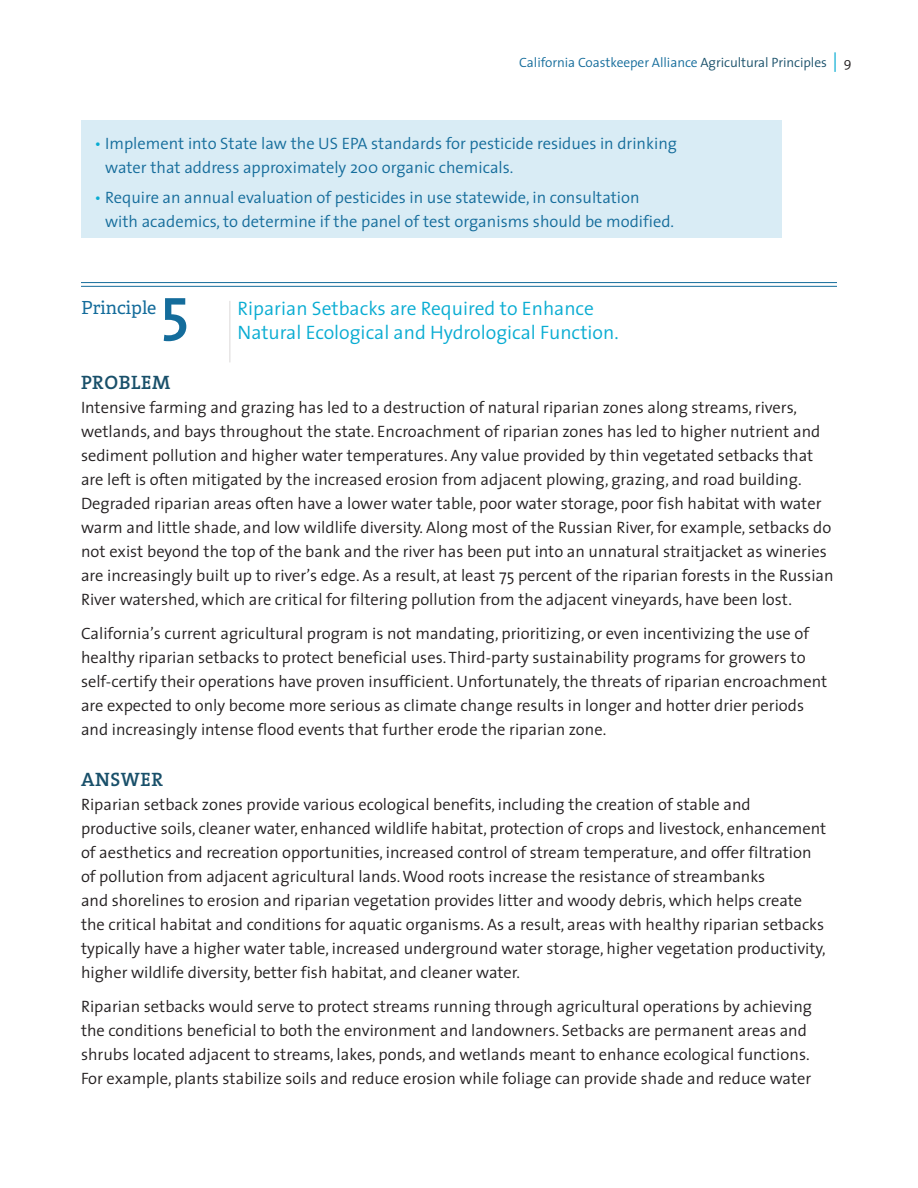
<style>
.page{position:relative;width:918px;height:1188px;background:#fff}
.page>*{position:absolute;margin:0;border:0;box-sizing:border-box;transform-origin:0 0}
.Principle{font:63px "The Serif Semi Bold Caps";color:#146c9b}
.Principle_body{font:300 19.5px/23.2px "The Sans";color:#08acd2}
.Head_C{font:19.5px "The Serif Semi Bold Caps";letter-spacing:.03em;color:#19506a}
.Principle-2{font:18px "Adelle PE";color:#146c9b}
.Body_A{font:300 16.5px/24px "The Sans";color:#231f20}
.Action_bullets{font:300 16.5px/24px "The Sans";color:#146c9b}
.Pagination__recto{font:300 13.5px "The Sans";letter-spacing:-.005em;color:#146c9b}
.s1{color:#19506a}
.s2{font-size:19.5px;color:#08acd2}
.s3{color:#231f20}
.s4{color:#08acd2}
</style>
<div class="page">
<div style="left:81px;top:120px;width:701px;height:118px;background:#d9ecf5"></div>
<hr style="left:81px;top:282px;width:756px;height:1px;background:#146c9b">
<hr style="left:81px;top:286px;width:756px;height:1px;background:#146c9b">
<hr style="left:230px;top:301px;width:1px;height:61px;background:#dbd8d8">
<p class="Pagination__recto" style="left:519px;top:51px;width:334px">California Coastkeeper Alliance <span class="s1">Agricultural Principles</span> <span class="s2">|</span> <span class="s3">9</span></p>
<p class="Action_bullets" style="left:105px;top:131px;width:573px;text-indent:-11px"><span class="s4">•</span> Implement into State law the US EPA standards for pesticide residues in drinking water that address approximately 200 organic chemicals.</p>
<p class="Action_bullets" style="left:105px;top:185px;width:571px;text-indent:-11px"><span class="s4">•</span> Require an annual evaluation of pesticides in use statewide, in consultation with academics, to determine if the panel of test organisms should be modified.</p>
<p class="Principle-2" style="left:81px;top:294px;width:77px">Principle</p>
<p class="Principle" style="left:160px;top:267px;width:31px">5</p>
<p class="Head_C" style="left:81px;top:366px;width:91px">PROBLEM</p>
<p class="Body_A" style="left:81px;top:395px;width:754px">Intensive farming and grazing has led to a destruction of natural riparian zones along streams, rivers, wetlands, and bays throughout the state. Encroachment of riparian zones has led to higher nutrient and sediment pollution and higher water temperatures. Any value provided by thin vegetated setbacks that are left is often mitigated by the increased erosion from adjacent plowing, grazing, and road building.<br>Degraded riparian areas often have a lower water table, poor water storage, poor fish habitat with water warm and little shade, and low wildlife diversity. Along most of the Russian River, for example, setbacks do not exist beyond the top of the bank and the river has been put into an unnatural straitjacket as wineries are increasingly built up to river’s edge. As a result, at least 75 percent of the riparian forests in the Russian River watershed, which are critical for filtering pollution from the adjacent vineyards, have been lost.</p>
<p class="Body_A" style="left:81px;top:621px;width:748px">California’s current agricultural program is not mandating, prioritizing, or even incentivizing the use of healthy riparian setbacks to protect beneficial uses. Third-party sustainability programs for growers to self-certify their operations have proven insufficient. Unfortunately, the threats of riparian encroachment are expected to only become more serious as climate change results in longer and hotter drier periods and increasingly intense flood events that further erode the riparian zone.</p>
<p class="Head_C" style="left:81px;top:763px;width:84px">ANSWER</p>
<p class="Body_A" style="left:81px;top:792px;width:747px">Riparian setback zones provide various ecological benefits, including the creation of stable and productive soils, cleaner water, enhanced wildlife habitat, protection of crops and livestock, enhancement of aesthetics and recreation opportunities, increased control of stream temperature, and offer filtration of pollution from adjacent agricultural lands. Wood roots increase the resistance of streambanks<br>and shorelines to erosion and riparian vegetation provides litter and woody debris, which helps create the critical habitat and conditions for aquatic organisms. As a result, areas with healthy riparian setbacks typically have a higher water table, increased underground water storage, higher vegetation productivity, higher wildlife diversity, better fish habitat, and cleaner water.</p>
<p class="Body_A" style="left:81px;top:994px;width:733px">Riparian setbacks would serve to protect streams running through agricultural operations by achieving the conditions beneficial to both the environment and landowners. Setbacks are permanent areas and shrubs located adjacent to streams, lakes, ponds, and wetlands meant to enhance ecological functions.<br>For example, plants stabilize soils and reduce erosion while foliage can provide shade and reduce water</p>
<p class="Principle_body" style="left:238px;top:296px;width:383px">Riparian Setbacks are Required to Enhance<br>Natural Ecological and Hydrological Function.</p>
</div>
